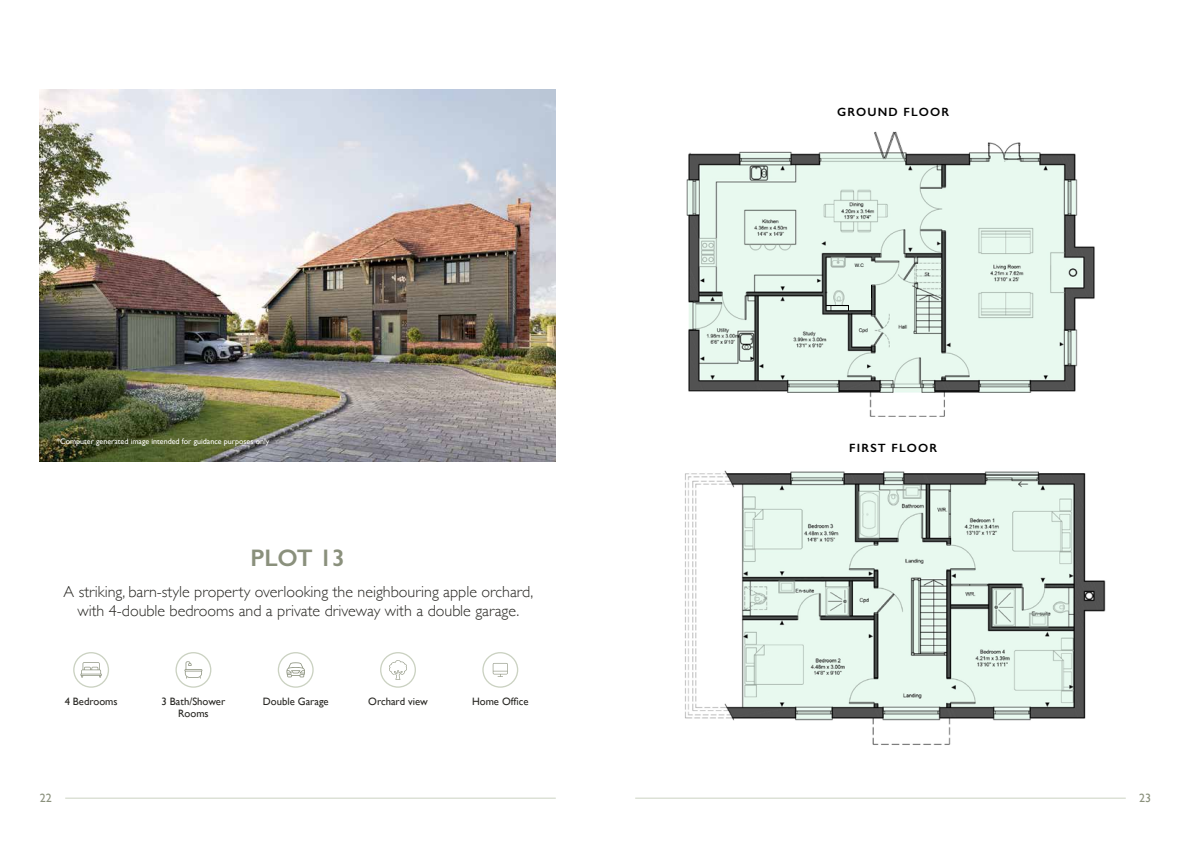
<style>
.page{position:relative;width:1191px;height:842px;background:#fff}
.page>*{position:absolute;margin:0;border:0;box-sizing:border-box;transform-origin:0 0}
.t1{font:600 24px "Gill Sans";letter-spacing:-.01em;color:#8a907c}
.t2{font:300 16px/19.2px "Gill Sans";color:#282723;text-align:center}
.t3{font:600 12px "Gill Sans";letter-spacing:.1em;color:#000}
.t4{font:12px "Gill Sans";color:#8a907c}
.t5{font:10.7px/12px "Gill Sans";color:#282723;text-align:center}
.t6{font:8px "Gill Sans";color:#fff}
.t7{font:4.7px "Helvetica";color:#000}
</style>
<div class="page">
<hr style="left:65px;top:798px;width:491px;height:1px;background:#cbd2c2">
<hr style="left:635px;top:798px;width:490px;height:1px;background:#cbd2c2">
<img style="left:40px;top:89px;width:516px;height:372px">
<img style="left:685px;top:470px;width:421px;height:275px">
<img style="left:686px;top:131px;width:409px;height:286px">
<div style="left:848px;top:282px;width:23px;height:28px;background:#e8f9ef"></div>
<svg style="left:871px;top:286px;width:1px;height:12px"></svg>
<svg style="left:826px;top:305px;width:23px;height:6px"></svg>
<div style="left:849px;top:259px;width:20px;height:13px;background:#e8f9ef"></div>
<div style="left:1087px;top:712px;width:73px;height:43px;background:#fff"></div>
<div style="left:73px;top:652px;width:36px;height:36px;border:1px solid #cbd2c2;border-radius:50%"></div>
<svg style="left:81px;top:662px;width:21px;height:15px"></svg>
<div style="left:175px;top:652px;width:36px;height:36px;border:1px solid #cbd2c2;border-radius:50%"></div>
<svg style="left:184px;top:661px;width:18px;height:18px"></svg>
<div style="left:278px;top:652px;width:36px;height:36px;border:1px solid #cbd2c2;border-radius:50%"></div>
<svg style="left:286px;top:662px;width:19px;height:15px"></svg>
<svg style="left:389px;top:660px;width:18px;height:20px"></svg>
<div style="left:380px;top:652px;width:36px;height:36px;border:1px solid #cbd2c2;border-radius:50%"></div>
<div style="left:482px;top:652px;width:36px;height:36px;border:1px solid #cbd2c2;border-radius:50%"></div>
<svg style="left:493px;top:663px;width:15px;height:14px"></svg>
<p class="t3" style="left:837px;top:105px;width:114px">GROUND FLOOR</p>
<p class="t6" style="left:57px;top:437px;width:214px">*Computer generated image intended for guidance purposes only</p>
<h1 class="t1" style="left:251px;top:543px;width:96px">PLOT 13</h1>
<p class="t2" style="left:64px;top:581px;width:471px">A striking, barn-style property overlooking the neighbouring apple orchard, with 4-double bedrooms and a private driveway with a double garage.</p>
<p class="t5" style="left:65px;top:695px;width:54px">4 Bedrooms</p>
<p class="t5" style="left:162px;top:695px;width:65px">3 Bath/Shower<br>Rooms</p>
<p class="t5" style="left:263px;top:695px;width:67px">Double Garage</p>
<p class="t5" style="left:368px;top:695px;width:61px">Orchard view</p>
<p class="t5" style="left:472px;top:695px;width:58px">Home Office</p>
<p class="t7" style="left:855px;top:262px;width:10px">W.C</p>
<p class="t3" style="left:849px;top:440px;width:89px">FIRST FLOOR</p>
<p class="t4" style="left:40px;top:791px;width:13px">22</p>
<p class="t4" style="left:1139px;top:791px;width:13px">23</p>
</div>
